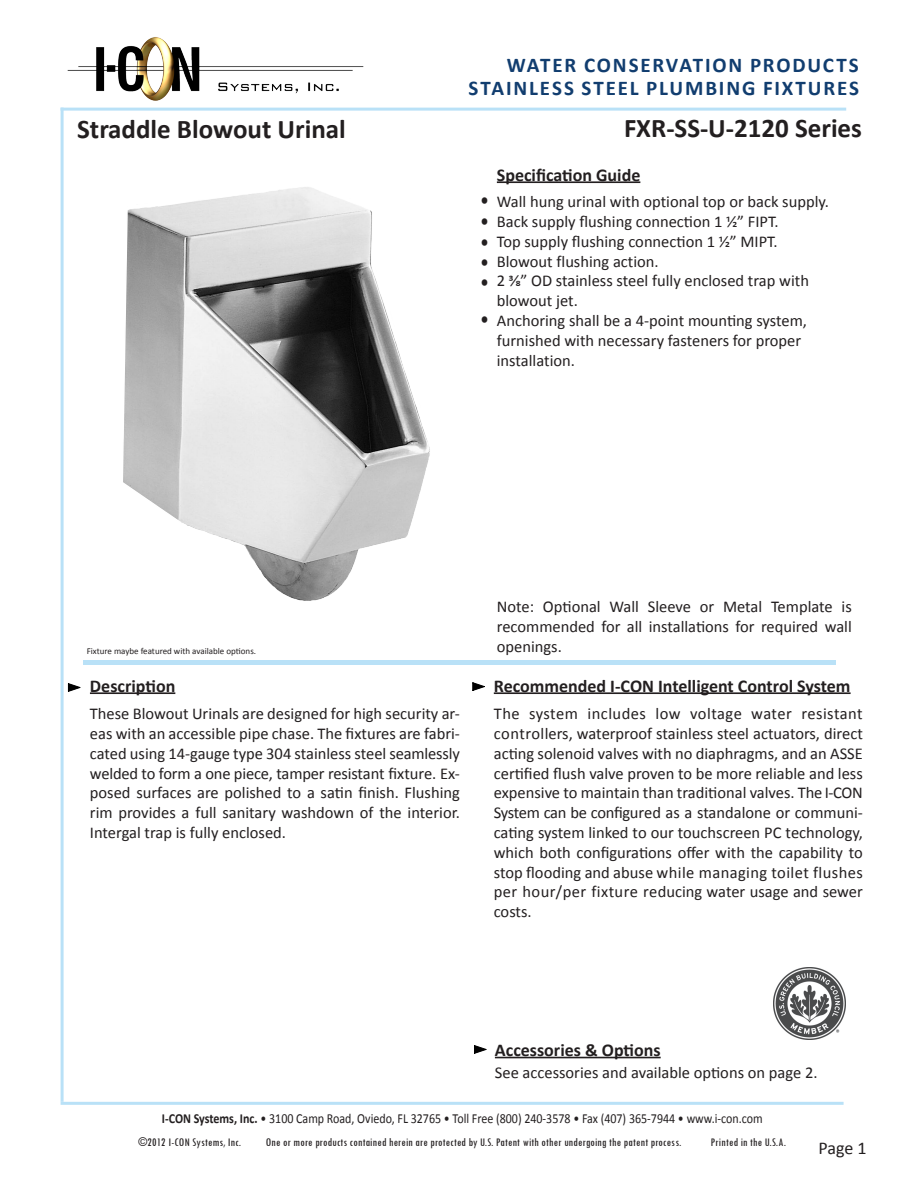
<style>
.page{position:relative;width:918px;height:1188px;background:#fff}
.page>*{position:absolute;margin:0;border:0;box-sizing:border-box;transform-origin:0 0}
.t1{font:700 27px "Calibri";color:#231f20}
.t2{font:700 21px "Calibri";letter-spacing:.085em;color:#113d6f}
.t3{font:20.7px "Calibri";color:#231f20;scale:.87 1}
.t4{font:700 18px "Calibri";color:#231f20}
.t5{font:18px "Calibri";color:#231f20}
.Body_Text{font:16.5px/19.8px "Calibri";color:#231f20;text-align:justify}
.t6{font:13.8px "Calibri";color:#231f20;scale:.87 1}
.t7{font:condensed 12px "Tw Cen";letter-spacing:.02em;color:#231f20}
.t8{font:9px "Calibri";color:#231f20}
.s1{font-weight:700}
</style>
<div class="page">
<hr style="left:61px;top:1102px;width:783px;height:3px;background:#b9e1f7">
<hr style="left:61px;top:108px;width:785px;height:3px;background:#b9e1f7">
<hr style="left:61px;top:108px;width:3px;height:994px;background:#b9e1f7">
<hr style="left:497px;top:181px;width:143px;height:2px;background:#231f20">
<img style="left:67px;top:37px;width:297px;height:64px">
<hr style="left:90px;top:692px;width:85px;height:2px;background:#231f20">
<hr style="left:495px;top:1057px;width:166px;height:1px;background:#231f20">
<svg style="left:67px;top:683px;width:14px;height:9px"></svg>
<svg style="left:474px;top:1045px;width:13px;height:9px"></svg>
<hr style="left:494px;top:692px;width:357px;height:2px;background:#231f20">
<svg style="left:472px;top:682px;width:13px;height:9px"></svg>
<img style="left:773px;top:968px;width:72px;height:71px">
<div style="left:84px;top:660px;width:752px;height:5px;background:#b9e1f7"></div>
<img style="left:240px;top:187px;width:190px;height:414px">
<svg style="left:123px;top:195px;width:117px;height:349px"></svg>
<p class="t2" style="left:507px;top:52px;width:354px">WATER CONSERVATION PRODUCTS</p>
<p class="t2" style="left:469px;top:74px;width:392px">STAINLESS STEEL PLUMBING FIXTURES</p>
<p class="t1" style="left:77px;top:111px;width:270px">Straddle Blowout Urinal</p>
<p class="t1" style="left:624px;top:111px;width:239px">FXR-SS-U-2120 Series</p>
<p class="t3" style="left:480px;top:187px;width:12px">•</p>
<p class="t3" style="left:480px;top:208px;width:12px">•</p>
<p class="t3" style="left:480px;top:229px;width:12px">•</p>
<p class="t3" style="left:480px;top:249px;width:12px">•</p>
<p class="t3" style="left:480px;top:269px;width:12px">•</p>
<p class="t3" style="left:480px;top:306px;width:12px">•</p>
<p class="t4" style="left:497px;top:163px;width:145px">Specification Guide</p>
<p class="Body_Text" style="left:497px;top:192px;width:334px">Wall hung urinal with optional top or back supply.</p>
<p class="Body_Text" style="left:497px;top:212px;width:283px">Back supply flushing connection 1 1/2” FIPT.</p>
<p class="Body_Text" style="left:497px;top:232px;width:282px">Top supply flushing connection 1 1/2” MIPT.</p>
<p class="Body_Text" style="left:497px;top:251px;width:163px">Blowout flushing action.</p>
<p class="Body_Text" style="left:497px;top:271px;width:314px">2 3/8” OD stainless steel fully enclosed trap with</p>
<p class="Body_Text" style="left:497px;top:291px;width:83px">blowout jet.</p>
<p class="Body_Text" style="left:497px;top:311px;width:312px">Anchoring shall be a 4-point mounting system,</p>
<p class="Body_Text" style="left:497px;top:331px;width:306px">furnished with necessary fasteners for proper</p>
<p class="Body_Text" style="left:497px;top:350px;width:80px">installation.</p>
<p class="t8" style="left:87px;top:646px;width:171px">Fixture maybe featured with available options.</p>
<p class="t4" style="left:90px;top:674px;width:87px">Description</p>
<p class="Body_Text" style="left:90px;top:704px;width:372px">These Blowout Urinals are designed for high security ar&shy;eas with an accessible pipe chase. The fixtures are fabri&shy;cated using 14-gauge type 304 stainless steel seamlessly welded to form a one piece, tamper resistant fixture. Ex&shy;posed surfaces are polished to a satin finish. Flushing rim provides a full sanitary washdown of the interior.<br>Intergal trap is fully enclosed.</p>
<p class="Body_Text" style="left:497px;top:597px;width:356px">Note: Optional Wall Sleeve or Metal Template is recommended for all installations for required wall openings.</p>
<p class="t4" style="left:494px;top:674px;width:358px">Recommended I-CON Intelligent Control System</p>
<p class="Body_Text" style="left:494px;top:704px;width:371px">The system includes low voltage water resistant controllers, waterproof stainless steel actuators, direct acting solenoid valves with no diaphragms, and an ASSE certified flush valve proven to be more reliable and less expensive to maintain than traditional valves. The I-CON System can be configured as a standalone or communi&shy;cating system linked to our touchscreen PC technology, which both configurations offer with the capability to stop flooding and abuse while managing toilet flushes per hour/per fixture reducing water usage and sewer costs.</p>
<p class="t4" style="left:495px;top:1038px;width:167px">Accessories &amp; Options</p>
<p class="Body_Text" style="left:495px;top:1063px;width:324px">See accessories and available options on page 2.</p>
<p class="t6" style="left:162px;top:1110px;width:692px"><span class="s1">I-CON Systems, Inc.</span> • 3100 Camp Road, Oviedo, FL 32765 • Toll Free (800) 240-3578 • Fax (407) 365-7944 • www.i-con.com</p>
<p class="t7" style="left:138px;top:1135px;width:104px">©2012 I-CON Systems, Inc.</p>
<p class="t7" style="left:266px;top:1135px;width:417px">One or more products contained herein are protected by U.S. Patent with other undergoing the patent process.</p>
<p class="t7" style="left:711px;top:1135px;width:77px">Printed in the U.S.A.</p>
<p class="t5" style="left:819px;top:1137px;width:50px">Page 1</p>
</div>
